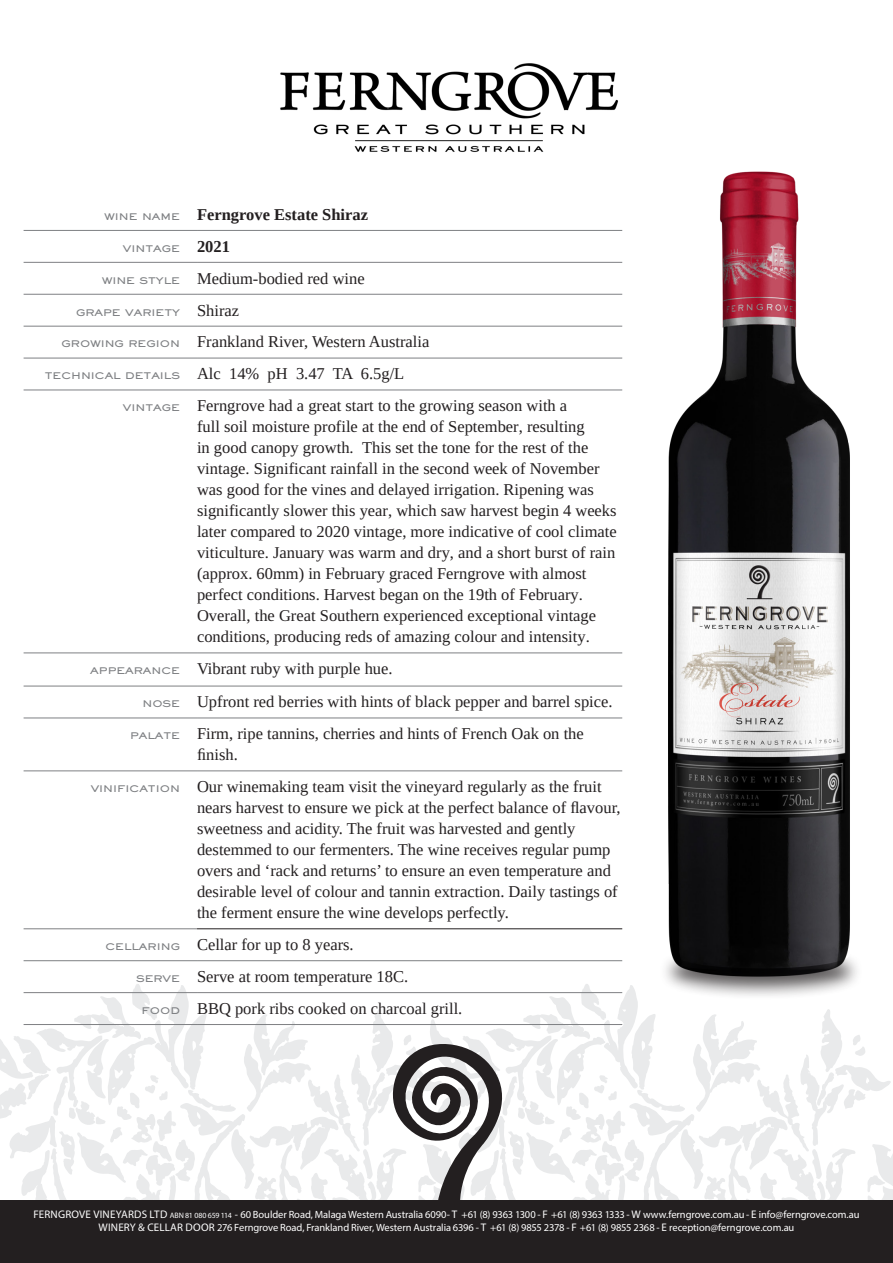
<style>
.page{position:relative;width:893px;height:1263px;background:#fff}
.page>*{position:absolute;margin:0;border:0;box-sizing:border-box;transform-origin:0 0}
.TEXT{font:16.5px/21px "Tinos";color:#231f20}
.TEXT-2{font:16.5px/21px "Tinos";color:#231f20}
.TEXT_BOLD{font:700 16.5px "Tinos";color:#231f20}
.t1{font:10.5px/13.5px "Myriad Pro";letter-spacing:-.01em;color:#fff;text-align:center}
.SUBHEAD{font:10.5px "New Sackers Gothic";color:#7e8083}
.s1{font-size:10.95px}
.s2{font-size:7.8px}
</style>
<div class="page">
<svg style="left:0;top:984px;width:430px;height:216px"></svg>
<svg style="left:430px;top:984px;width:463px;height:216px"></svg>
<svg style="left:381px;top:1036px;width:133px;height:164px"></svg>
<div style="left:0;top:1200px;width:893px;height:63px;background:#231f20"></div>
<img style="left:280px;top:63px;width:338px;height:89px">
<hr style="left:24px;top:230px;width:173px;height:1px;background:#7e8083">
<hr style="left:197px;top:230px;width:425px;height:1px;background:#7e8083">
<hr style="left:24px;top:262px;width:173px;height:1px;background:#7e8083">
<hr style="left:197px;top:262px;width:425px;height:1px;background:#7e8083">
<hr style="left:24px;top:294px;width:173px;height:1px;background:#7e8083">
<hr style="left:197px;top:294px;width:425px;height:1px;background:#7e8083">
<hr style="left:24px;top:326px;width:173px;height:1px;background:#7e8083">
<hr style="left:197px;top:326px;width:425px;height:1px;background:#7e8083">
<hr style="left:24px;top:358px;width:173px;height:1px;background:#7e8083">
<hr style="left:197px;top:358px;width:425px;height:1px;background:#7e8083">
<hr style="left:24px;top:390px;width:173px;height:1px;background:#7e8083">
<hr style="left:197px;top:390px;width:425px;height:1px;background:#7e8083">
<hr style="left:24px;top:653px;width:173px;height:1px;background:#7e8083">
<hr style="left:197px;top:653px;width:425px;height:1px;background:#7e8083">
<hr style="left:24px;top:686px;width:173px;height:1px;background:#7e8083">
<hr style="left:197px;top:686px;width:425px;height:1px;background:#7e8083">
<hr style="left:24px;top:718px;width:173px;height:1px;background:#7e8083">
<hr style="left:197px;top:718px;width:425px;height:1px;background:#7e8083">
<hr style="left:24px;top:771px;width:173px;height:1px;background:#7e8083">
<hr style="left:197px;top:771px;width:425px;height:1px;background:#7e8083">
<hr style="left:24px;top:928px;width:173px;height:1px;background:#7e8083">
<hr style="left:24px;top:960px;width:173px;height:1px;background:#7e8083">
<hr style="left:197px;top:960px;width:425px;height:1px;background:#7e8083">
<hr style="left:24px;top:992px;width:173px;height:1px;background:#7e8083">
<hr style="left:197px;top:992px;width:425px;height:1px;background:#7e8083">
<hr style="left:24px;top:1024px;width:173px;height:1px;background:#7e8083">
<hr style="left:197px;top:1024px;width:425px;height:1px;background:#7e8083">
<hr style="left:197px;top:928px;width:425px;height:1px;background:#231f20">
<img style="left:641px;top:171px;width:236px;height:829px">
<div style="left:659px;top:942px;width:204px;height:58px;background:#231f20;opacity:.75"></div>
<svg style="left:672px;top:940px;width:178px;height:28px;background:#171618"></svg>
<p class="SUBHEAD" style="left:105px;top:210px;width:77px">WINE NAME</p>
<p class="TEXT_BOLD" style="left:197px;top:203px;width:173px">Ferngrove Estate Shiraz</p>
<p class="SUBHEAD" style="left:123px;top:242px;width:59px">VINTAGE</p>
<p class="TEXT_BOLD" style="left:197px;top:235px;width:34px">2021</p>
<p class="SUBHEAD" style="left:102px;top:274px;width:79px">WINE STYLE</p>
<p class="TEXT" style="left:197px;top:267px;width:169px">Medium-bodied red wine</p>
<p class="SUBHEAD" style="left:76px;top:306px;width:105px">GRAPE VARIETY</p>
<p class="TEXT" style="left:197px;top:299px;width:44px">Shiraz</p>
<p class="SUBHEAD" style="left:62px;top:338px;width:120px">GROWING REGION</p>
<p class="TEXT" style="left:197px;top:331px;width:234px">Frankland River, Western Australia</p>
<p class="SUBHEAD" style="left:45px;top:370px;width:137px">TECHNICAL DETAILS</p>
<p class="TEXT" style="left:197px;top:363px;width:209px">Alc 14% pH 3.47 TA 6.5g/L</p>
<p class="SUBHEAD" style="left:123px;top:402px;width:59px">VINTAGE</p>
<p class="TEXT-2" style="left:197px;top:395px;width:421px">Ferngrove had a great start to the growing season with a<br>full soil moisture profile at the end of September, resulting<br>in good canopy growth. This set the tone for the rest of the vintage. Significant rainfall in the second week of November was good for the vines and delayed irrigation. Ripening was significantly slower this year, which saw harvest begin 4 weeks later compared to 2020 vintage, more indicative of cool climate viticulture. January was warm and dry, and a short burst of rain (approx. 60mm) in February graced Ferngrove with almost perfect conditions. Harvest began on the 19th of February.</p>
<p class="TEXT-2" style="left:197px;top:605px;width:401px">Overall, the Great Southern experienced exceptional vintage conditions, producing reds of amazing colour and intensity.</p>
<p class="SUBHEAD" style="left:90px;top:665px;width:91px">APPEARANCE</p>
<p class="TEXT" style="left:197px;top:658px;width:197px">Vibrant ruby with purple hue.</p>
<p class="SUBHEAD" style="left:142px;top:698px;width:39px">NOSE</p>
<p class="TEXT" style="left:197px;top:691px;width:417px">Upfront red berries with hints of black pepper and barrel spice.</p>
<p class="SUBHEAD" style="left:130px;top:730px;width:52px">PALATE</p>
<p class="TEXT" style="left:197px;top:723px;width:388px">Firm, ripe tannins, cherries and hints of French Oak on the finish.</p>
<p class="SUBHEAD" style="left:91px;top:782px;width:91px">VINIFICATION</p>
<p class="TEXT" style="left:197px;top:776px;width:425px">Our winemaking team visit the vineyard regularly as the fruit nears harvest to ensure we pick at the perfect balance of flavour, sweetness and acidity. The fruit was harvested and gently destemmed to our fermenters. The wine receives regular pump overs and ‘rack and returns’ to ensure an even temperature and desirable level of colour and tannin extraction. Daily tastings of the ferment ensure the wine develops perfectly.</p>
<p class="SUBHEAD" style="left:106px;top:940px;width:76px">CELLARING</p>
<p class="TEXT" style="left:197px;top:934px;width:158px">Cellar for up to 8 years.</p>
<p class="SUBHEAD" style="left:136px;top:972px;width:45px">SERVE</p>
<p class="TEXT" style="left:197px;top:966px;width:213px">Serve at room temperature 18C.</p>
<p class="SUBHEAD" style="left:141px;top:1004px;width:40px">FOOD</p>
<p class="TEXT" style="left:197px;top:998px;width:267px">BBQ pork ribs cooked on charcoal grill.</p>
<p class="t1" style="left:33px;top:1207px;width:827px"><span class="s1">FERNGROVE VINEYARDS LTD</span> <span class="s2">ABN 81 080 659 114</span> - 60 Boulder Road, Malaga Western Australia 6090- <span class="s1">T</span> +61 (8) 9363 1300 - <span class="s1">F</span> +61 (8) 9363 1333 - <span class="s1">W</span> www.ferngrove.com.au - <span class="s1">E</span> info@ferngrove.com.au<br><span class="s1">WINERY &amp; CELLAR DOOR</span> 276 Ferngrove Road, Frankland River, Western Australia 6396 - <span class="s1">T</span> +61 (8) 9855 2378 - <span class="s1">F</span> +61 (8) 9855 2368 - <span class="s1">E</span> reception@ferngrove.com.au</p>
</div>
